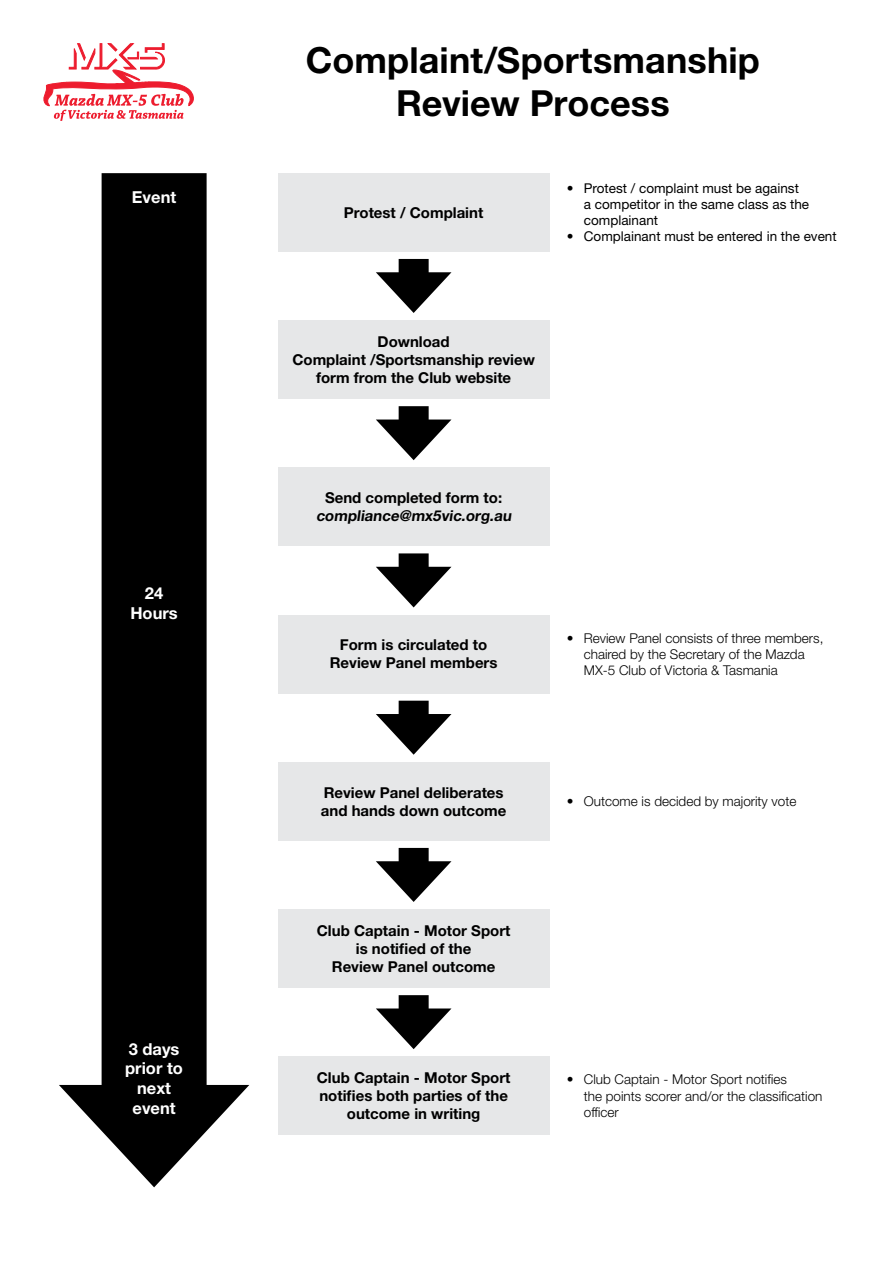
<style>
.page{position:relative;width:893px;height:1263px;background:#fff}
.page>*{position:absolute;margin:0;border:0;box-sizing:border-box;transform-origin:0 0}
.t1{font:700 36px/43.2px "Helvetica Neue LT Pro";letter-spacing:.005em;color:#000;text-align:center}
.t2{font:700 16.5px/19.8px "Helvetica Neue LT Pro";color:#fff;text-align:center}
.t3{font:700 15px/18px "Helvetica Neue LT Pro";color:#000;text-align:center}
.t4{font:300 13.5px/16.2px "Helvetica Neue LT Pro";color:#000}
.t5{font:13.5px/16.2px "Helvetica Neue LT Pro";color:#000}
</style>
<div class="page">
<svg style="left:43px;top:43px;width:151px;height:78px"></svg>
<div style="left:102px;top:173px;width:105px;height:933px;background:#000"></div>
<svg style="left:59px;top:1085px;width:190px;height:102px"></svg>
<div style="left:278px;top:173px;width:271px;height:79px;background:#e6e7e8"></div>
<div style="left:278px;top:320px;width:271px;height:79px;background:#e6e7e8"></div>
<div style="left:278px;top:468px;width:271px;height:78px;background:#e6e7e8"></div>
<div style="left:278px;top:615px;width:271px;height:78px;background:#e6e7e8"></div>
<div style="left:278px;top:762px;width:271px;height:78px;background:#e6e7e8"></div>
<div style="left:278px;top:909px;width:271px;height:79px;background:#e6e7e8"></div>
<div style="left:278px;top:1056px;width:271px;height:79px;background:#e6e7e8"></div>
<div style="left:399px;top:259px;width:30px;height:27px;background:#000"></div>
<svg style="left:376px;top:272px;width:75px;height:41px"></svg>
<div style="left:399px;top:553px;width:30px;height:28px;background:#000"></div>
<svg style="left:376px;top:567px;width:75px;height:40px"></svg>
<div style="left:399px;top:848px;width:30px;height:27px;background:#000"></div>
<svg style="left:376px;top:861px;width:75px;height:41px"></svg>
<div style="left:399px;top:406px;width:30px;height:28px;background:#000"></div>
<svg style="left:376px;top:419px;width:75px;height:41px"></svg>
<div style="left:399px;top:701px;width:30px;height:27px;background:#000"></div>
<svg style="left:376px;top:714px;width:75px;height:41px"></svg>
<div style="left:399px;top:995px;width:30px;height:28px;background:#000"></div>
<svg style="left:376px;top:1008px;width:75px;height:41px"></svg>
<p class="t2" style="left:132px;top:187px;width:46px">Event</p>
<p class="t2" style="left:130px;top:583px;width:49px">24<br>Hours</p>
<p class="t2" style="left:125px;top:1038px;width:59px">3 days prior to next event</p>
<h1 class="t1" style="left:306px;top:37px;width:456px">Complaint/Sportsmanship<br>Review Process</h1>
<p class="t3" style="left:344px;top:203px;width:141px">Protest / Complaint</p>
<p class="t5" style="left:584px;top:180px;width:227px;text-indent:-17px">• Protest / complaint must be against a competitor in the same class as the complainant</p>
<p class="t5" style="left:567px;top:228px;width:271px">• Complainant must be entered in the event</p>
<p class="t3" style="left:292px;top:332px;width:244px">Download<br>Complaint /Sportsmanship review form from the Club website</p>
<p class="t3" style="left:316px;top:488px;width:199px">Send completed form to: compliance@mx5vic.org.au</p>
<p class="t3" style="left:330px;top:636px;width:169px">Form is circulated to<br>Review Panel members</p>
<p class="t4" style="left:584px;top:629px;width:241px;text-indent:-17px">• Review Panel consists of three members, chaired by the Secretary of the Mazda<br>MX-5 Club of Victoria &amp; Tasmania</p>
<p class="t3" style="left:321px;top:783px;width:187px;text-align:left">Review Panel deliberates and hands down outcome</p>
<p class="t4" style="left:567px;top:793px;width:231px">• Outcome is decided by majority vote</p>
<p class="t3" style="left:317px;top:921px;width:195px">Club Captain - Motor Sport is notified of the<br>Review Panel outcome</p>
<p class="t3" style="left:317px;top:1068px;width:195px">Club Captain - Motor Sport notifies both parties of the outcome in writing</p>
<p class="t4" style="left:584px;top:1071px;width:240px;text-indent:-17px">• Club Captain - Motor Sport notifies<br>the points scorer and/or the classification officer</p>
</div>
